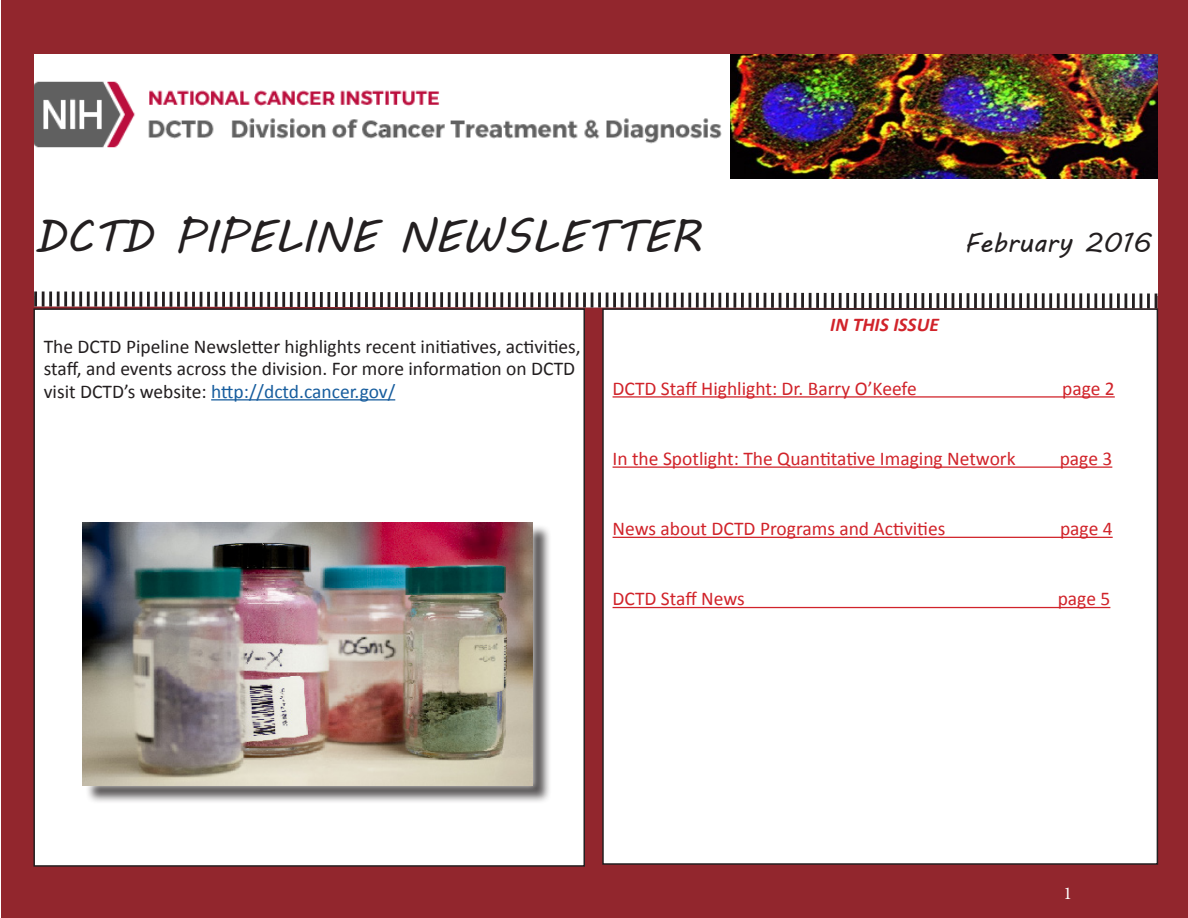
<style>
.page{position:relative;width:1188px;height:918px;background:#fff}
.page>*{position:absolute;margin:0;border:0;box-sizing:border-box;transform-origin:0 0}
.t1{font:45px "MV Boli";color:#231f20}
.t2{font:27px "MV Boli";color:#231f20}
.t3{font:19.5px "Calibri";color:#d1232a}
.t4{font:19.5px "Calibri";color:#231f20}
.t5{font:19.5px "Calibri";color:#175d9e}
.t6{font:italic 700 19.5px "Calibri";color:#d1232a}
.t7{font:18px "Minion Pro";color:#fff}
.s1{color:#231f20}
</style>
<div class="page">
<div style="left:2px;top:0;width:1186px;height:918px;background:#92262d"></div>
<img style="left:34px;top:55px;width:696px;height:114px">
<div style="left:34px;top:169px;width:1123px;height:127px;background:#fff"></div>
<div style="left:34px;top:309px;width:550px;height:557px;background:#fff"></div>
<hr style="left:211px;top:399px;width:184px;height:1px;background:#175d9e">
<div style="left:85px;top:524px;width:467px;height:281px;background:#231f20;opacity:.75"></div>
<div style="left:77px;top:516px;width:462px;height:275px;background:#fff;opacity:.75"></div>
<img style="left:83px;top:522px;width:450px;height:264px">
<svg style="left:33px;top:284px;width:1126px;height:32px"></svg>
<div style="left:603px;top:309px;width:554px;height:555px;background:#fff"></div>
<hr style="left:613px;top:396px;width:502px;height:2px;background:#d1232a">
<hr style="left:613px;top:466px;width:499px;height:2px;background:#d1232a">
<hr style="left:613px;top:537px;width:500px;height:1px;background:#d1232a">
<hr style="left:613px;top:607px;width:497px;height:1px;background:#d1232a">
<div style="left:602px;top:308px;width:556px;height:557px;border:2px solid #231f20"></div>
<img style="left:730px;top:54px;width:427px;height:124px">
<p class="t1" style="left:34px;top:205px;width:668px">DCTD PIPELINE NEWSLETTER</p>
<p class="t6" style="left:830px;top:312px;width:110px">IN THIS ISSUE</p>
<p class="t2" style="left:964px;top:224px;width:189px">February 2016</p>
<p class="t4" style="left:44px;top:334px;width:539px">The DCTD Pipeline Newsletter highlights recent initiatives, activities,</p>
<p class="t4" style="left:44px;top:356px;width:533px">staff, and events across the division. For more information on DCTD</p>
<p class="t5" style="left:44px;top:379px;width:353px"><span class="s1">visit DCTD’s website:</span> http://dctd.cancer.gov/</p>
<p class="t3" style="left:613px;top:376px;width:306px">DCTD Staff Highlight: Dr. Barry O’Keefe</p>
<p class="t3" style="left:1062px;top:376px;width:54px">page 2</p>
<p class="t3" style="left:613px;top:446px;width:405px">In the Spotlight: The Quantitative Imaging Network</p>
<p class="t3" style="left:1060px;top:446px;width:54px">page 3</p>
<p class="t3" style="left:613px;top:516px;width:334px">News about DCTD Programs and Activities</p>
<p class="t3" style="left:1060px;top:516px;width:54px">page 4</p>
<p class="t3" style="left:613px;top:587px;width:134px">DCTD Staff News</p>
<p class="t3" style="left:1058px;top:587px;width:54px">page 5</p>
<p class="t7" style="left:1064px;top:881px;width:10px">1</p>
</div>
